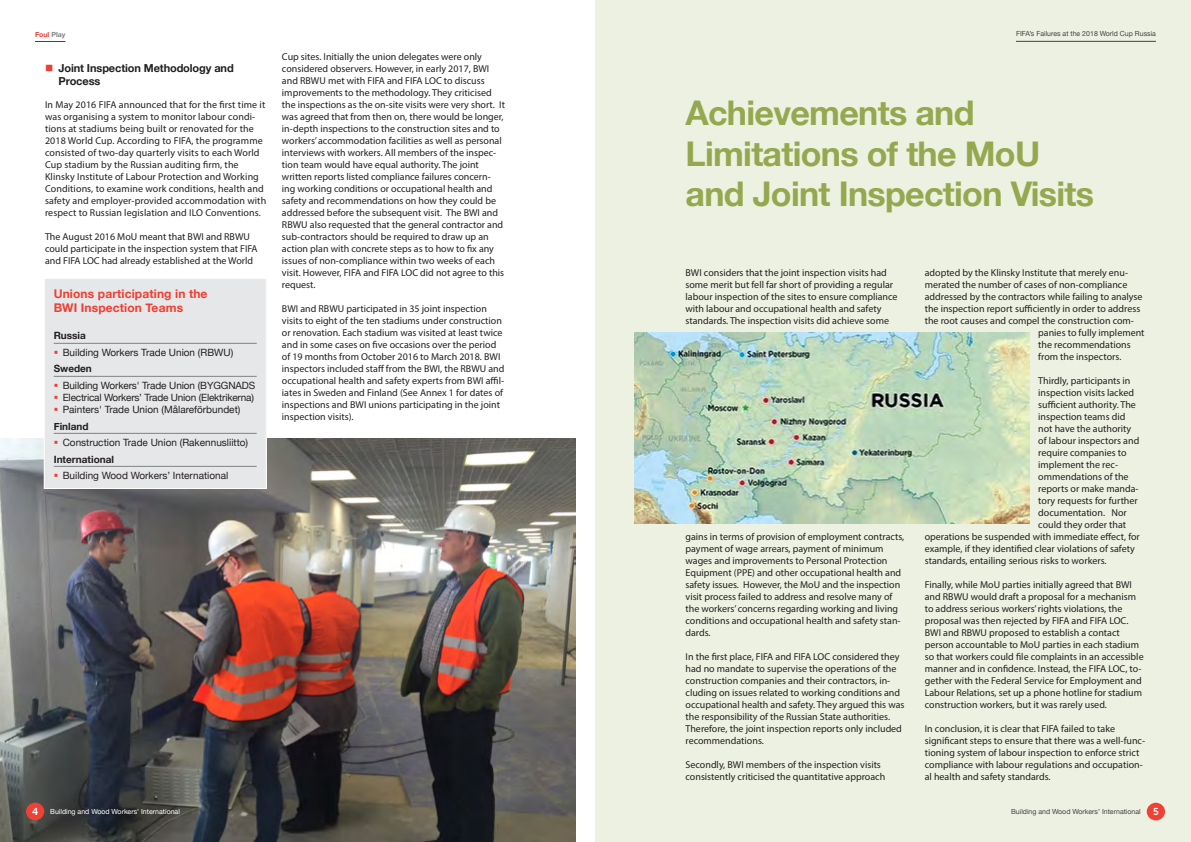
<style>
.page{position:relative;width:1191px;height:842px;background:#fff}
.page>*{position:absolute;margin:0;border:0;box-sizing:border-box;transform-origin:0 0}
.t1{font:700 34px/40.8px "Helvetica Neue";letter-spacing:-.02em;color:#95a84f}
.t2{font:700 12px/14.4px "Helvetica Neue";letter-spacing:.01em;color:#ef3e33}
.t3{font:700 11px/13.2px "Helvetica Neue";letter-spacing:-.01em;color:#231f20}
.t4{font:10px/12px "Myriad Pro";color:#231f20}
.t5{font:10px/16.5px "Helvetica Neue";color:#231f20}
.t6{font:10px "Helvetica Neue";letter-spacing:-.02em;color:#231f20}
.t7{font:700 10px "Helvetica Neue";color:#231f20}
.t8{font:7px "Helvetica Neue";color:#434345}
.t9{font:7px "Helvetica Neue";color:#fff}
.t10{font:700 7px "Helvetica Neue";color:#ef3e33}
.s1{color:#808285}
.s2{color:#ef3e33}
.s3{font-weight:700}
.s4{font-family:"Museo Sans 700";font-size:10px}
.s5{font-family:"Museo Sans 700";font-size:10px;color:#fff}
</style>
<div class="page">
<div style="left:595px;top:0;width:596px;height:842px;background:#edf1e1"></div>
<img style="left:0;top:438px;width:575px;height:404px">
<div style="left:44px;top:278px;width:222px;height:210px;background:#e6e7e8"></div>
<hr style="left:54px;top:343px;width:203px;height:1px;background:#808285">
<hr style="left:54px;top:376px;width:203px;height:1px;background:#808285">
<hr style="left:54px;top:433px;width:203px;height:1px;background:#808285">
<hr style="left:54px;top:466px;width:203px;height:1px;background:#808285">
<div style="left:44px;top:278px;width:223px;height:211px;border:1px solid #fff"></div>
<img style="left:634px;top:332px;width:395px;height:191px">
<div style="left:1146px;top:803px;width:19px;height:17px;background:#ef4135;border-radius:50%"></div>
<hr style="left:1016px;top:41px;width:140px;height:1px;background:#434345">
<div style="left:26px;top:803px;width:18px;height:17px;background:#ef4135;border-radius:50%"></div>
<hr style="left:35px;top:41px;width:30px;height:1px;background:#434345">
<p class="t10" style="left:35px;top:29px;width:32px">Foul <span class="s1">Play</span></p>
<p class="t3" style="left:58px;top:62px;width:177px;text-indent:-13px"><span class="s2">■</span> Joint Inspection Methodology and<br>Process</p>
<p class="t4" style="left:45px;top:98px;width:223px">In May 2016 FIFA announced that for the first time it was organising a system to monitor labour condi&shy;tions at stadiums being built or renovated for the 2018 World Cup. According to FIFA, the programme consisted of two-day quarterly visits to each World Cup stadium by the Russian auditing firm, the Klinsky Institute of Labour Protection and Working Conditions, to examine work conditions, health and safety and employer-provided accommodation with respect to Russian legislation and ILO Conventions.</p>
<p class="t4" style="left:45px;top:230px;width:214px">The August 2016 MoU meant that BWI and RBWU could participate in the inspection system that FIFA and FIFA LOC had already established at the World</p>
<p class="t2" style="left:54px;top:286px;width:155px">Unions participating in the<br>BWI Inspection Teams</p>
<p class="t7" style="left:54px;top:328px;width:34px">Russia</p>
<p class="t5" style="left:54px;top:345px;width:181px"><span class="s2">▪</span> Building Workers Trade Union (RBWU)<br><span class="s3">Sweden</span></p>
<p class="t5" style="left:54px;top:378px;width:203px"><span class="s2">▪</span> Building Workers' Trade Union (BYGGNADS</p>
<p class="t6" style="left:54px;top:390px;width:202px"><span class="s2">▪</span> Electrical Workers’ Trade Union (Elektrikerna)</p>
<p class="t5" style="left:54px;top:402px;width:188px"><span class="s2">▪</span> Painters' Trade Union (Målareförbundet)<br><span class="s3">Finland</span></p>
<p class="t5" style="left:54px;top:435px;width:196px"><span class="s2">▪</span> Construction Trade Union (Rakennusliitto)<br><span class="s3">International</span></p>
<p class="t5" style="left:54px;top:468px;width:176px"><span class="s2">▪</span> Building Wood Workers’ International</p>
<p class="t4" style="left:282px;top:50px;width:225px">Cup sites. Initially the union delegates were only considered observers. However, in early 2017, BWI and RBWU met with FIFA and FIFA LOC to discuss improvements to the methodology. They criticised the inspections as the on-site visits were very short. It was agreed that from then on, there would be longer, in-depth inspections to the construction sites and to workers’ accommodation facilities as well as personal interviews with workers. All members of the inspec&shy;tion team would have equal authority. The joint written reports listed compliance failures concern&shy;ing working conditions or occupational health and safety and recommendations on how they could be addressed before the subsequent visit. The BWI and RBWU also requested that the general contractor and sub-contractors should be required to draw up an action plan with concrete steps as to how to fix any issues of non-compliance within two weeks of each visit. However, FIFA and FIFA LOC did not agree to this request.</p>
<p class="t4" style="left:282px;top:302px;width:224px">BWI and RBWU participated in 35 joint inspection visits to eight of the ten stadiums under construction or renovation. Each stadium was visited at least twice and in some cases on five occasions over the period of 19 months from October 2016 to March 2018. BWI inspectors included staff from the BWI, the RBWU and occupational health and safety experts from BWI affil&shy;iates in Sweden and Finland (See Annex 1 for dates of inspections and BWI unions participating in the joint inspection visits).</p>
<p class="t9" style="left:32px;top:806px;width:149px"><span class="s4">4</span> Building and Wood Workers’ International</p>
<p class="t8" style="left:1016px;top:29px;width:141px">FIFA’s Failures at the 2018 World Cup Russia</p>
<h1 class="t1" style="left:685px;top:93px;width:410px">Achievements and<br>Limitations of the MoU and Joint Inspection Visits</h1>
<p class="t4" style="left:685px;top:266px;width:214px">BWI considers that the joint inspection visits had some merit but fell far short of providing a regular labour inspection of the sites to ensure compliance with labour and occupational health and safety standards. The inspection visits did achieve some</p>
<p class="t4" style="left:685px;top:530px;width:220px">gains in terms of provision of employment contracts, payment of wage arrears, payment of minimum wages and improvements to Personal Protection Equipment (PPE) and other occupational health and safety issues. However, the MoU and the inspection visit process failed to address and resolve many of the workers’ concerns regarding working and living conditions and occupational health and safety stan&shy;dards.</p>
<p class="t4" style="left:685px;top:650px;width:220px">In the first place, FIFA and FIFA LOC considered they had no mandate to supervise the operations of the construction companies and their contractors, in&shy;cluding on issues related to working conditions and occupational health and safety. They argued this was the responsibility of the Russian State authorities.<br>Therefore, the joint inspection reports only included recommendations.</p>
<p class="t4" style="left:685px;top:758px;width:201px">Secondly, BWI members of the inspection visits consistently criticised the quantitative approach</p>
<p class="t4" style="left:924px;top:266px;width:205px">adopted by the Klinsky Institute that merely enu-</p>
<p class="t4" style="left:924px;top:278px;width:204px">merated the number of cases of non-compliance</p>
<p class="t4" style="left:924px;top:290px;width:219px">addressed by the contractors while failing to analyse</p>
<p class="t4" style="left:924px;top:302px;width:217px">the inspection report sufficiently in order to address</p>
<p class="t4" style="left:924px;top:314px;width:211px">the root causes and compel the construction com-</p>
<p class="t4" style="left:1038px;top:326px;width:108px">panies to fully implement</p>
<p class="t4" style="left:1038px;top:338px;width:94px">the recommendations</p>
<p class="t4" style="left:1038px;top:350px;width:85px">from the inspectors.</p>
<p class="t4" style="left:1038px;top:374px;width:94px">Thirdly, participants in</p>
<p class="t4" style="left:1038px;top:386px;width:97px">inspection visits lacked</p>
<p class="t4" style="left:1038px;top:398px;width:99px">sufficient authority. The</p>
<p class="t4" style="left:1038px;top:410px;width:89px">inspection teams did</p>
<p class="t4" style="left:1038px;top:422px;width:95px">not have the authority</p>
<p class="t4" style="left:1038px;top:434px;width:103px">of labour inspectors and</p>
<p class="t4" style="left:1038px;top:446px;width:90px">require companies to</p>
<p class="t4" style="left:1038px;top:458px;width:81px">implement the rec-</p>
<p class="t4" style="left:1038px;top:470px;width:92px">ommendations of the</p>
<p class="t4" style="left:1038px;top:482px;width:102px">reports or make manda-</p>
<p class="t4" style="left:1038px;top:494px;width:101px">tory requests for further</p>
<p class="t4" style="left:1038px;top:506px;width:90px">documentation. Nor</p>
<p class="t4" style="left:1038px;top:518px;width:89px">could they order that</p>
<p class="t4" style="left:924px;top:530px;width:217px">operations be suspended with immediate effect, for</p>
<p class="t4" style="left:924px;top:542px;width:211px">example, if they identified clear violations of safety</p>
<p class="t4" style="left:924px;top:554px;width:183px">standards, entailing serious risks to workers.</p>
<p class="t4" style="left:924px;top:578px;width:220px">Finally, while MoU parties initially agreed that BWI and RBWU would draft a proposal for a mechanism to address serious workers’ rights violations, the proposal was then rejected by FIFA and FIFA LOC.<br>BWI and RBWU proposed to establish a contact person accountable to MoU parties in each stadium so that workers could file complaints in an accessible manner and in confidence. Instead, the FIFA LOC, to&shy;gether with the Federal Service for Employment and Labour Relations, set up a phone hotline for stadium construction workers, but it was rarely used.</p>
<p class="t4" style="left:924px;top:722px;width:222px">In conclusion, it is clear that FIFA failed to take significant steps to ensure that there was a well-func&shy;tioning system of labour inspection to enforce strict compliance with labour regulations and occupation&shy;al health and safety standards.</p>
<p class="t8" style="left:1011px;top:806px;width:149px">Building and Wood Workers’ International <span class="s5">5</span></p>
</div>
